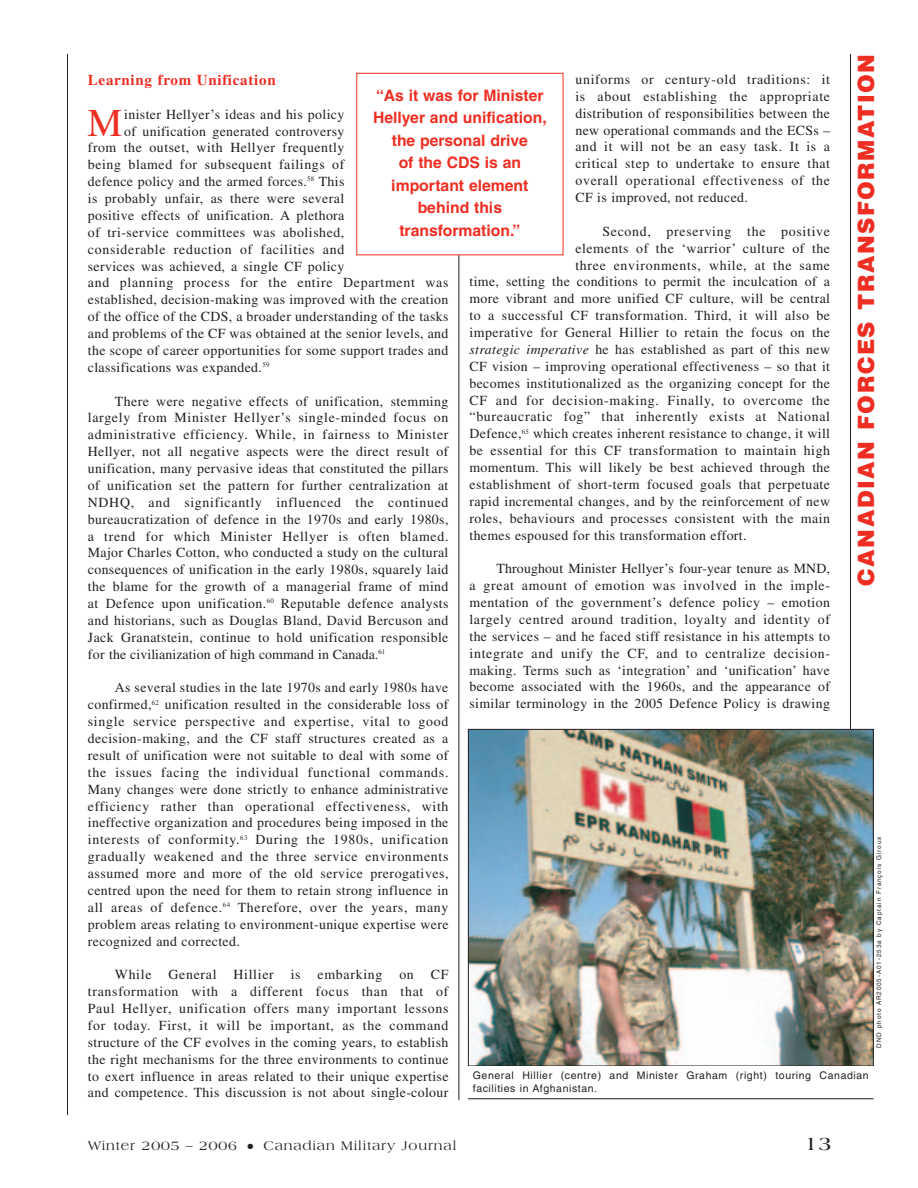
<style>
.page{position:relative;width:918px;height:1188px;background:#fff}
.page>*{position:absolute;margin:0;border:0;box-sizing:border-box;transform-origin:0 0}
.t1{font:39.3px "Times";color:#ee2e22}
.t2{font:900 22.5px "Helvetica";letter-spacing:.065em;color:#ee2e22}
.t3{font:700 19.5px "Americana";color:#231f20}
.t4{font:700 15.75px/22.5px "Helvetica";color:#ee2e22;text-align:center}
.t5{font:700 15px "Times";letter-spacing:.05em;color:#ee2e22}
.t6{font:13.8px/16.8px "Times";letter-spacing:.025em;color:#231f20;text-align:justify}
.t7{font:13.8px "Times";letter-spacing:.05em;color:#231f20}
.t8{font:13.5px "Americana";letter-spacing:.065em;color:#231f20}
.t9{font:10.5px/12.8px "Helvetica";letter-spacing:.06em;color:#231f20}
.t10{font:6.3px "Helvetica";letter-spacing:.14em;color:#231f20}
.s1{font-style:italic}
</style>
<div class="page">
<hr style="left:850px;top:54px;width:1px;height:954px;background:#231f20">
<hr style="left:67px;top:54px;width:1px;height:1061px;background:#231f20">
<hr style="left:459px;top:104px;width:1px;height:996px;background:#231f20">
<img style="left:470px;top:731px;width:402px;height:333px">
<div style="left:468px;top:729px;width:406px;height:337px;border:1px solid #231f20"></div>
<hr style="left:468px;top:1098px;width:406px;height:1px;background:#231f20">
<div style="left:357px;top:73px;width:206px;height:182px;background:#fff"></div>
<h2 class="t2" style="left:858px;top:586px;width:533px;rotate:-90deg">CANADIAN FORCES TRANSFORMATION</h2>
<p class="t6" style="left:575px;top:72px;width:256px">uniforms or century-old traditions: it is about establishing the appropriate distribution of responsibilities between the new operational commands and the ECSs – and it will not be an easy task. It is a critical step to undertake to ensure that overall operational effectiveness of the CF is improved, not reduced.</p>
<p class="t7" style="left:602px;top:226px;width:229px">Second, preserving the positive</p>
<p class="t6" style="left:575px;top:241px;width:256px">elements of the ‘warrior’ culture of the</p>
<p class="t7" style="left:575px;top:260px;width:256px">three environments, while, at the same</p>
<p class="t6" style="left:469px;top:275px;width:362px">time, setting the conditions to permit the inculcation of a</p>
<p class="t6" style="left:469px;top:292px;width:362px">more vibrant and more unified CF culture, will be central</p>
<p class="t6" style="left:469px;top:308px;width:362px">to a successful CF transformation. Third, it will also be</p>
<p class="t6" style="left:469px;top:325px;width:362px">imperative for General Hillier to retain the focus on the</p>
<p class="t6" style="left:469px;top:342px;width:362px"><span class="s1">strategic imperative</span> he has established as part of this new</p>
<p class="t6" style="left:469px;top:359px;width:362px">CF vision – improving operational effectiveness – so that it</p>
<p class="t6" style="left:469px;top:376px;width:362px">becomes institutionalized as the organizing concept for the</p>
<p class="t7" style="left:469px;top:395px;width:362px">CF and for decision-making. Finally, to overcome the</p>
<p class="t7" style="left:469px;top:412px;width:362px">“bureaucratic fog” that inherently exists at National</p>
<p class="t6" style="left:469px;top:427px;width:362px">Defence,<sup>65</sup> which creates inherent resistance to change, it will</p>
<p class="t6" style="left:469px;top:443px;width:362px">be essential for this CF transformation to maintain high</p>
<p class="t6" style="left:469px;top:460px;width:362px">momentum. This will likely be best achieved through the</p>
<p class="t6" style="left:469px;top:477px;width:362px">establishment of short-term focused goals that perpetuate</p>
<p class="t6" style="left:469px;top:494px;width:362px">rapid incremental changes, and by the reinforcement of new</p>
<p class="t6" style="left:469px;top:511px;width:362px">roles, behaviours and processes consistent with the main</p>
<p class="t6" style="left:469px;top:528px;width:279px">themes espoused for this transformation effort.</p>
<p class="t6" style="left:469px;top:562px;width:362px;text-indent:27px">Throughout Minister Hellyer’s four-year tenure as MND, a great amount of emotion was involved in the imple&shy;mentation of the government’s defence policy – emotion largely centred around tradition, loyalty and identity of the services – and he faced stiff resistance in his attempts to integrate and unify the CF, and to centralize decision&shy;making. Terms such as ‘integration’ and ‘unification’ have become associated with the 1960s, and the appearance of similar terminology in the 2005 Defence Policy is drawing</p>
<p class="t5" style="left:88px;top:74px;width:189px">Learning from Unification</p>
<h1 class="t1" style="left:87px;top:108px;width:36px">M</h1>
<p class="t6" style="left:124px;top:107px;width:222px">inister Hellyer’s ideas and his policy</p>
<p class="t4" style="left:373px;top:85px;width:175px">“As it was for Minister<br>Hellyer and unification, the personal drive<br>of the CDS is an important element behind this transformation.”</p>
<p class="t6" style="left:124px;top:124px;width:222px">of unification generated controversy</p>
<p class="t6" style="left:88px;top:141px;width:258px">from the outset, with Hellyer frequently</p>
<p class="t6" style="left:88px;top:158px;width:258px">being blamed for subsequent failings of</p>
<p class="t6" style="left:88px;top:174px;width:258px">defence policy and the armed forces.<sup>58</sup> This</p>
<p class="t6" style="left:88px;top:191px;width:258px">is probably unfair, as there were several</p>
<p class="t6" style="left:88px;top:208px;width:258px">positive effects of unification. A plethora</p>
<p class="t6" style="left:88px;top:225px;width:258px">of tri-service committees was abolished,</p>
<p class="t7" style="left:88px;top:244px;width:258px">considerable reduction of facilities and</p>
<p class="t6" style="left:88px;top:259px;width:258px">services was achieved, a single CF policy</p>
<p class="t7" style="left:88px;top:278px;width:362px">and planning process for the entire Department was</p>
<p class="t6" style="left:88px;top:293px;width:362px">established, decision-making was improved with the creation</p>
<p class="t6" style="left:88px;top:309px;width:362px">of the office of the CDS, a broader understanding of the tasks</p>
<p class="t6" style="left:88px;top:326px;width:362px">and problems of the CF was obtained at the senior levels, and</p>
<p class="t6" style="left:88px;top:343px;width:362px">the scope of career opportunities for some support trades and</p>
<p class="t6" style="left:88px;top:360px;width:183px">classifications was expanded.<sup>59</sup></p>
<p class="t6" style="left:88px;top:394px;width:362px;text-indent:27px">There were negative effects of unification, stemming largely from Minister Hellyer’s single-minded focus on administrative efficiency. While, in fairness to Minister Hellyer, not all negative aspects were the direct result of unification, many pervasive ideas that constituted the pillars of unification set the pattern for further centralization at NDHQ, and significantly influenced the continued bureaucratization of defence in the 1970s and early 1980s, a trend for which Minister Hellyer is often blamed.<br>Major Charles Cotton, who conducted a study on the cultural consequences of unification in the early 1980s, squarely laid the blame for the growth of a managerial frame of mind at Defence upon unification.<sup>60</sup> Reputable defence analysts and historians, such as Douglas Bland, David Bercuson and Jack Granatstein, continue to hold unification responsible for the civilianization of high command in Canada.<sup>61</sup></p>
<p class="t6" style="left:88px;top:681px;width:362px;text-indent:27px">As several studies in the late 1970s and early 1980s have confirmed,<sup>62</sup> unification resulted in the considerable loss of single service perspective and expertise, vital to good decision-making, and the CF staff structures created as a result of unification were not suitable to deal with some of the issues facing the individual functional commands.<br>Many changes were done strictly to enhance administrative efficiency rather than operational effectiveness, with ineffective organization and procedures being imposed in the interests of conformity.<sup>63</sup> During the 1980s, unification gradually weakened and the three service environments assumed more and more of the old service prerogatives, centred upon the need for them to retain strong influence in all areas of defence.<sup>64</sup> Therefore, over the years, many problem areas relating to environment-unique expertise were recognized and corrected.</p>
<p class="t6" style="left:88px;top:968px;width:362px;text-indent:27px">While General Hillier is embarking on CF transformation with a different focus than that of Paul Hellyer, unification offers many important lessons for today. First, it will be important, as the command structure of the CF evolves in the coming years, to establish the right mechanisms for the three environments to continue to exert influence in areas related to their unique expertise and competence. This discussion is not about single-colour</p>
<p class="t10" style="left:877px;top:1048px;width:212px;rotate:-90deg">DND photo AR2005-A01-253a by Captain François Giroux</p>
<p class="t9" style="left:473px;top:1070px;width:397px">General Hillier (centre) and Minister Graham (right) touring Canadian facilities in Afghanistan.</p>
<p class="t8" style="left:88px;top:1140px;width:370px">Winter 2005 – 2006 ● Canadian Military Journal</p>
<h3 class="t3" style="left:805px;top:1135px;width:28px">13</h3>
</div>
